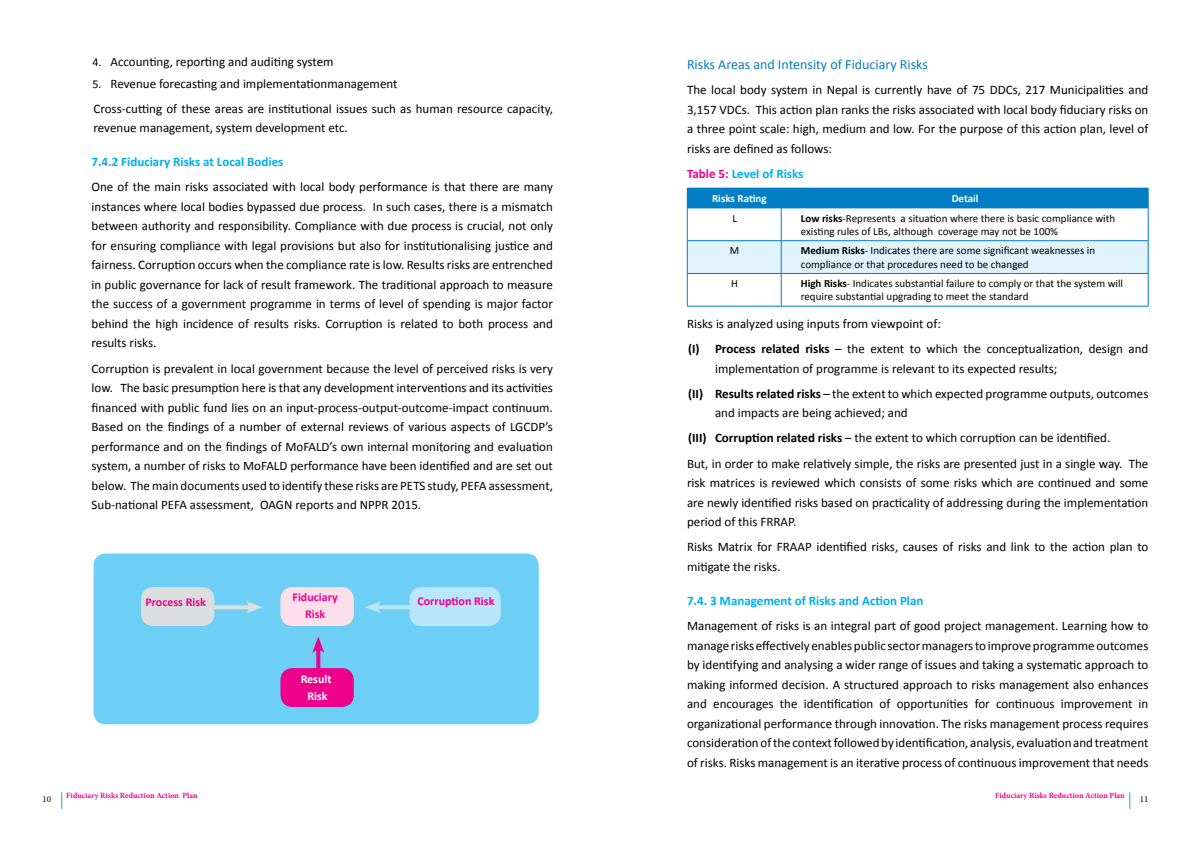
<style>
.page{position:relative;width:1191px;height:842px;background:#fff}
.page>*{position:absolute;margin:0;border:0;box-sizing:border-box;transform-origin:0 0}
.t1{font:14px "Calibri";color:#007dc5}
.t2{font:13px/19.5px "Calibri";color:#000}
.t3{font:700 13px "Calibri";color:#00aeef}
.t4{font:700 12px/17.2px "Calibri";color:#ec008c;text-align:center}
.t5{font:700 12px/17.2px "Calibri";color:#fff;text-align:center}
.t6{font:11px/13.2px "Calibri";color:#000}
.t7{font:700 11px "Calibri";color:#fff}
.t8{font:9px "Minion Pro";color:#000}
.t9{font:700 8px "Minion Pro";color:#ec008c}
.s1{font-size:12px}
.s2{color:#ec008c}
.s3{font-weight:700}
</style>
<div class="page">
<svg style="left:61px;top:792px;width:1px;height:17px"></svg>
<svg style="left:1129px;top:792px;width:1px;height:17px"></svg>
<div style="left:94px;top:553px;width:445px;height:171px;background:#6dcff6;border-radius:12px"></div>
<div style="left:280px;top:587px;width:74px;height:39px;background:#fcdfeb;border-radius:12px"></div>
<div style="left:280px;top:668px;width:74px;height:39px;background:#ec008c;border-radius:12px"></div>
<div style="left:141px;top:587px;width:73px;height:39px;background:#dcddde;border-radius:12px"></div>
<div style="left:409px;top:587px;width:92px;height:39px;background:#b9e6fa;border-radius:12px"></div>
<svg style="left:214px;top:605px;width:32px;height:4px"></svg>
<svg style="left:246px;top:601px;width:17px;height:12px"></svg>
<svg style="left:381px;top:605px;width:28px;height:4px"></svg>
<svg style="left:365px;top:601px;width:16px;height:12px"></svg>
<svg style="left:316px;top:653px;width:4px;height:15px"></svg>
<svg style="left:312px;top:636px;width:12px;height:17px"></svg>
<div style="left:687px;top:188px;width:94px;height:20px;background:#007dc5"></div>
<div style="left:781px;top:188px;width:367px;height:20px;background:#007dc5"></div>
<div style="left:688px;top:241px;width:460px;height:32px;background:#e1f4fd"></div>
<svg style="left:1148px;top:188px;width:1px;height:20px"></svg>
<hr style="left:687px;top:208px;width:94px;height:1px;background:#007dc5">
<hr style="left:687px;top:208px;width:1px;height:32px;background:#007dc5">
<hr style="left:781px;top:208px;width:367px;height:1px;background:#007dc5">
<hr style="left:781px;top:208px;width:1px;height:32px;background:#007dc5">
<hr style="left:1148px;top:208px;width:1px;height:32px;background:#007dc5">
<hr style="left:687px;top:240px;width:94px;height:1px;background:#007dc5">
<hr style="left:687px;top:241px;width:1px;height:32px;background:#007dc5">
<hr style="left:781px;top:240px;width:367px;height:1px;background:#007dc5">
<hr style="left:781px;top:241px;width:1px;height:32px;background:#007dc5">
<hr style="left:1148px;top:241px;width:1px;height:32px;background:#007dc5">
<hr style="left:687px;top:273px;width:94px;height:1px;background:#007dc5">
<hr style="left:687px;top:274px;width:1px;height:32px;background:#007dc5">
<hr style="left:781px;top:273px;width:367px;height:1px;background:#007dc5">
<hr style="left:781px;top:274px;width:1px;height:32px;background:#007dc5">
<hr style="left:1148px;top:274px;width:1px;height:32px;background:#007dc5">
<hr style="left:687px;top:306px;width:94px;height:1px;background:#007dc5">
<hr style="left:781px;top:306px;width:367px;height:1px;background:#007dc5">
<p class="t2" style="left:93px;top:52px;width:242px"><span class="s1">4.</span> Accounting, reporting and auditing system</p>
<p class="t2" style="left:93px;top:71px;width:462px;line-height:25.2px"><span class="s1">5.</span> Revenue forecasting and implementationmanagement<br>Cross-cutting of these areas are institutional issues such as human resource capacity,</p>
<p class="t2" style="left:94px;top:118px;width:256px">revenue management, system development etc.</p>
<p class="t3" style="left:92px;top:154px;width:193px">7.4.2 Fiduciary Risks at Local Bodies</p>
<p class="t2" style="left:92px;top:177px;width:463px;text-align:justify">One of the main risks associated with local body performance is that there are many instances where local bodies bypassed due process. In such cases, there is a mismatch between authority and responsibility. Compliance with due process is crucial, not only for ensuring compliance with legal provisions but also for institutionalising justice and fairness. Corruption occurs when the compliance rate is low. Results risks are entrenched in public governance for lack of result framework. The traditional approach to measure the success of a government programme in terms of level of spending is major factor behind the high incidence of results risks. Corruption is related to both process and results risks.</p>
<p class="t2" style="left:92px;top:359px;width:463px;text-align:justify">Corruption is prevalent in local government because the level of perceived risks is very low. The basic presumption here is that any development interventions and its activities financed with public fund lies on an input-process-output-outcome-impact continuum.<br>Based on the findings of a number of external reviews of various aspects of LGCDP’s performance and on the findings of MoFALD’s own internal monitoring and evaluation system, a number of risks to MoFALD performance have been identified and are set out below. The main documents used to identify these risks are PETS study, PEFA assessment, Sub-national PEFA assessment, OAGN reports and NPPR 2015.</p>
<p class="t4" style="left:145px;top:594px;width:62px">Process Risk</p>
<p class="t4" style="left:292px;top:589px;width:47px">Fiduciary<br>Risk</p>
<p class="t4" style="left:417px;top:592px;width:79px">Corruption Risk</p>
<p class="t5" style="left:301px;top:670px;width:32px">Result<br>Risk</p>
<p class="t1" style="left:687px;top:55px;width:242px">Risks Areas and Intensity of Fiduciary Risks</p>
<p class="t2" style="left:687px;top:80px;width:463px;text-align:justify">The local body system in Nepal is currently have of 75 DDCs, 217 Municipalities and 3,157 VDCs. This action plan ranks the risks associated with local body fiduciary risks on a three point scale: high, medium and low. For the purpose of this action plan, level of risks are defined as follows:</p>
<p class="t3" style="left:687px;top:165px;width:118px"><span class="s2">Table 5:</span> Level of Risks</p>
<p class="t7" style="left:712px;top:191px;width:56px">Risks Rating</p>
<p class="t7" style="left:951px;top:191px;width:28px">Detail</p>
<p class="t6" style="left:732px;top:211px;width:6px">L</p>
<p class="t6" style="left:800px;top:211px;width:316px"><span class="s3">Low risks</span>-Represents a situation where there is basic compliance with existing rules of LBs, although coverage may not be 100%</p>
<p class="t6" style="left:730px;top:244px;width:11px">M</p>
<p class="t6" style="left:800px;top:244px;width:296px"><span class="s3">Medium Risks</span>- Indicates there are some significant weaknesses in compliance or that procedures need to be changed</p>
<p class="t6" style="left:731px;top:277px;width:8px">H</p>
<p class="t6" style="left:800px;top:277px;width:324px"><span class="s3">High Risks</span>- Indicates substantial failure to comply or that the system will require substantial upgrading to meet the standard</p>
<p class="t2" style="left:687px;top:311px;width:463px;line-height:25.4px">Risks is analyzed using inputs from viewpoint of:<br><span class="s3">(I) Process related risks</span> – the extent to which the conceptualization, design and</p>
<p class="t2" style="left:688px;top:356px;width:462px;line-height:25.2px;text-indent:27px">implementation of programme is relevant to its expected results;<br><span class="s3">(II) Results related risks</span> – the extent to which expected programme outputs, outcomes</p>
<p class="t2" style="left:687px;top:400px;width:463px;line-height:25.2px;text-indent:28px">and impacts are being achieved; and<br><span class="s3">(III) Corruption related risks</span> – the extent to which corruption can be identified.<br>But, in order to make relatively simple, the risks are presented just in a single way. The</p>
<p class="t2" style="left:687px;top:473px;width:463px;text-align:justify">risk matrices is reviewed which consists of some risks which are continued and some are newly identified risks based on practicality of addressing during the implementation period of this FRRAP.</p>
<p class="t2" style="left:687px;top:537px;width:463px">Risks Matrix for FRAAP identified risks, causes of risks and link to the action plan to mitigate the risks.</p>
<p class="t3" style="left:687px;top:592px;width:238px">7.4. 3 Management of Risks and Action Plan</p>
<p class="t2" style="left:687px;top:616px;width:463px;text-align:justify">Management of risks is an integral part of good project management. Learning how to manage risks effectively enables public sector managers to improve programme outcomes by identifying and analysing a wider range of issues and taking a systematic approach to making informed decision. A structured approach to risks management also enhances and encourages the identification of opportunities for continuous improvement in organizational performance through innovation. The risks management process requires consideration of the context followed by identification, analysis, evaluation and treatment of risks. Risks management is an iterative process of continuous improvement that needs</p>
<p class="t9" style="left:66px;top:790px;width:133px">Fiduciary Risks Reduction Action Plan</p>
<p class="t9" style="left:995px;top:790px;width:131px">Fiduciary Risks Reduction Action Plan</p>
<p class="t8" style="left:43px;top:793px;width:10px">10</p>
<p class="t8" style="left:1139px;top:793px;width:10px">11</p>
</div>
